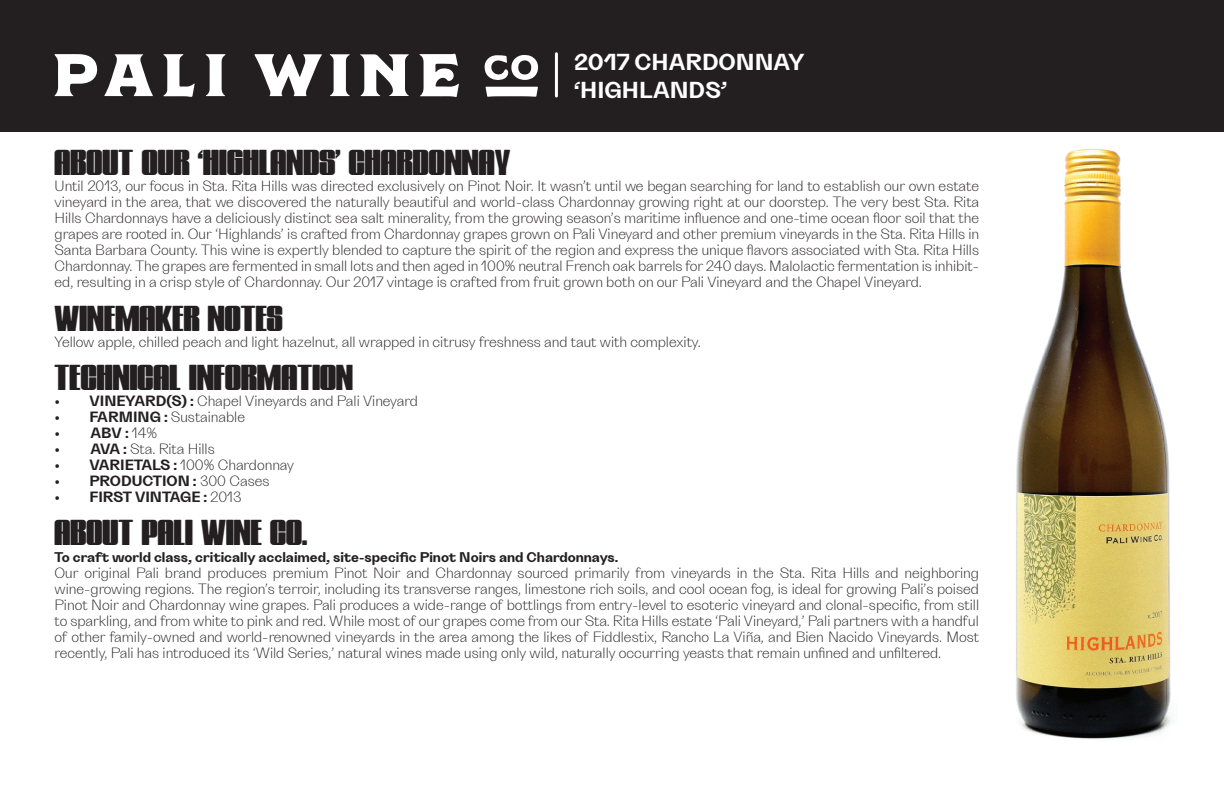
<style>
.page{position:relative;width:1224px;height:792px;background:#fff}
.page>*{position:absolute;margin:0;border:0;box-sizing:border-box;transform-origin:0 0}
.t1{font:36px "Evangelion";letter-spacing:.005em;color:#231f20}
.t2{font:700 23px/27.6px "Grotta";color:#fff}
.t3{font:300 14.8px/16px "Grotta";color:#231f20;text-align:justify}
.t4{font:700 14.8px "Grotta";color:#231f20}
.t5{font:700 14px "Grotta";color:#231f20}
.s1{font-weight:700}
.s2{font-weight:300}
</style>
<div class="page">
<img style="left:1016px;top:149px;width:156px;height:590px">
<div style="left:0;top:0;width:1224px;height:132px;background:#231f20"></div>
<svg style="left:254px;top:54px;width:68px;height:42px"></svg>
<svg style="left:360px;top:54px;width:49px;height:42px"></svg>
<svg style="left:104px;top:54px;width:49px;height:42px"></svg>
<svg style="left:419px;top:54px;width:40px;height:43px"></svg>
<svg style="left:54px;top:54px;width:43px;height:42px"></svg>
<svg style="left:163px;top:54px;width:32px;height:43px"></svg>
<svg style="left:330px;top:54px;width:20px;height:42px"></svg>
<svg style="left:206px;top:54px;width:20px;height:42px"></svg>
<svg style="left:485px;top:87px;width:53px;height:10px"></svg>
<svg style="left:484px;top:55px;width:54px;height:25px"></svg>
<hr style="left:555px;top:54px;width:3px;height:42px;background:#fff">
<h2 class="t2" style="left:574px;top:49px;width:232px">2017 CHARDONNAY ‘HIGHLANDS’</h2>
<h1 class="t1" style="left:55px;top:143px;width:458px">ABOUT OUR ‘HIGHLANDS’ CHARDONNAY</h1>
<p class="t3" style="left:55px;top:178px;width:926px">Until 2013, our focus in Sta. Rita Hills was directed exclusively on Pinot Noir. It wasn’t until we began searching for land to establish our own estate vineyard in the area, that we discovered the naturally beautiful and world-class Chardonnay growing right at our doorstep. The very best Sta. Rita Hills Chardonnays have a deliciously distinct sea salt minerality, from the growing season’s maritime influence and one-time ocean floor soil that the grapes are rooted in. Our ‘Highlands’ is crafted from Chardonnay grapes grown on Pali Vineyard and other premium vineyards in the Sta. Rita Hills in Santa Barbara County. This wine is expertly blended to capture the spirit of the region and express the unique flavors associated with Sta. Rita Hills Chardonnay. The grapes are fermented in small lots and then aged in 100% neutral French oak barrels for 240 days. Malolactic fermentation is inhibit&shy;ed, resulting in a crisp style of Chardonnay. Our 2017 vintage is crafted from fruit grown both on our Pali Vineyard and the Chapel Vineyard.</p>
<h1 class="t1" style="left:55px;top:298px;width:230px">WINEMAKER NOTES</h1>
<p class="t3" style="left:55px;top:333px;width:648px">Yellow apple, chilled peach and light hazelnut, all wrapped in citrusy freshness and taut with complexity.</p>
<h1 class="t1" style="left:55px;top:357px;width:300px">TECHNICAL INFORMATION</h1>
<p class="t3" style="left:55px;top:393px;width:365px">• <span class="s1">VINEYARD(S) :</span> Chapel Vineyards and Pali Vineyard</p>
<p class="t3" style="left:55px;top:409px;width:192px">• <span class="s1">FARMING :</span> Sustainable</p>
<p class="t3" style="left:55px;top:425px;width:104px">• <span class="s1">ABV :</span> 14%</p>
<p class="t3" style="left:55px;top:441px;width:162px">• <span class="s1">AVA :</span> Sta. Rita Hills</p>
<p class="t3" style="left:55px;top:457px;width:241px">• <span class="s1">VARIETALS :</span> 100% Chardonnay</p>
<p class="t4" style="left:55px;top:472px;width:217px"><span class="s2">•</span> PRODUCTION : <span class="s2">300 Cases</span></p>
<p class="t4" style="left:55px;top:488px;width:188px"><span class="s2">•</span> FIRST VINTAGE : <span class="s2">2013</span></p>
<h1 class="t1" style="left:55px;top:513px;width:254px">ABOUT PALI WINE CO.</h1>
<p class="t5" style="left:55px;top:549px;width:565px">To craft world class, critically acclaimed, site-specific Pinot Noirs and Chardonnays.</p>
<p class="t3" style="left:55px;top:565px;width:926px">Our original Pali brand produces premium Pinot Noir and Chardonnay sourced primarily from vineyards in the Sta. Rita Hills and neighboring wine-growing regions. The region’s terroir, including its transverse ranges, limestone rich soils, and cool ocean fog, is ideal for growing Pali’s poised Pinot Noir and Chardonnay wine grapes. Pali produces a wide-range of bottlings from entry-level to esoteric vineyard and clonal-specific, from still to sparkling, and from white to pink and red. While most of our grapes come from our Sta. Rita Hills estate ‘Pali Vineyard,’ Pali partners with a handful of other family-owned and world-renowned vineyards in the area among the likes of Fiddlestix, Rancho La Viña, and Bien Nacido Vineyards. Most recently, Pali has introduced its ‘Wild Series,’ natural wines made using only wild, naturally occurring yeasts that remain unfined and unfiltered.</p>
</div>
